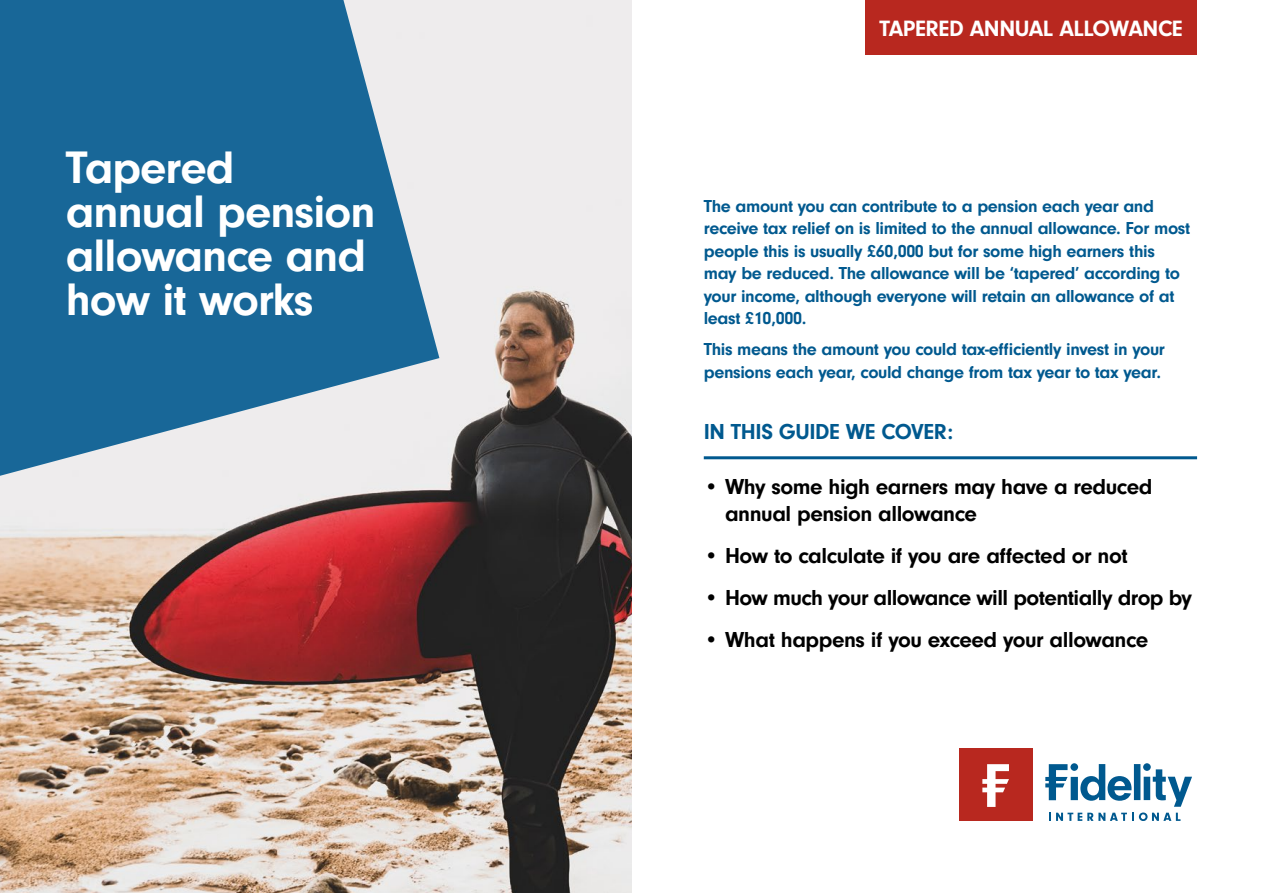
<style>
.page{position:relative;width:1263px;height:893px;background:#fff}
.page>*{position:absolute;margin:0;border:0;box-sizing:border-box;transform-origin:0 0}
.t1{font:700 47.25px/44.1px "Neuzeit Gro";letter-spacing:-.02em;color:#fff}
.t2{font:700 23.1px "Neuzeit Gro";letter-spacing:-.02em;color:#fff}
.t3{font:700 22.5px/27px "Neuzeit Gro";letter-spacing:-.02em;color:#000}
.t4{font:700 22.5px "Neuzeit Gro";letter-spacing:-.02em;color:#00598f}
.t5{font:700 18px/22.5px "Neuzeit Gro";letter-spacing:-.02em;color:#00598f}
</style>
<div class="page">
<img style="left:0;top:0;width:631px;height:893px">
<hr style="left:704px;top:456px;width:493px;height:3px;background:#00598f">
<div style="left:865px;top:0;width:332px;height:54px;background:#b8281f"></div>
<svg style="left:0;top:0;width:439px;height:502px;fill:#186798"></svg>
<div style="left:959px;top:748px;width:73px;height:73px;background:#b8281f"></div>
<svg style="left:982px;top:764px;width:27px;height:43px"></svg>
<svg style="left:1045px;top:763px;width:147px;height:58px"></svg>
<h1 class="t1" style="left:66px;top:146px;width:311px">Tapered annual pension allowance and how it works</h1>
<p class="t2" style="left:879px;top:16px;width:305px">TAPERED ANNUAL ALLOWANCE</p>
<p class="t5" style="left:704px;top:195px;width:488px">The amount you can contribute to a pension each year and receive tax relief on is limited to the annual allowance. For most people this is usually £60,000 but for some high earners this may be reduced. The allowance will be ‘tapered’ according to your income, although everyone will retain an allowance of at least £10,000.</p>
<p class="t5" style="left:704px;top:338px;width:463px">This means the amount you could tax-efficiently invest in your pensions each year, could change from tax year to tax year.</p>
<p class="t4" style="left:704px;top:419px;width:251px">IN THIS GUIDE WE COVER:</p>
<p class="t3" style="left:725px;top:473px;width:429px;text-indent:-21px">• Why some high earners may have a reduced annual pension allowance</p>
<p class="t3" style="left:704px;top:542px;width:425px">• How to calculate if you are affected or not</p>
<p class="t3" style="left:704px;top:584px;width:490px">• How much your allowance will potentially drop by</p>
<p class="t3" style="left:704px;top:626px;width:446px">• What happens if you exceed your allowance</p>
</div>
